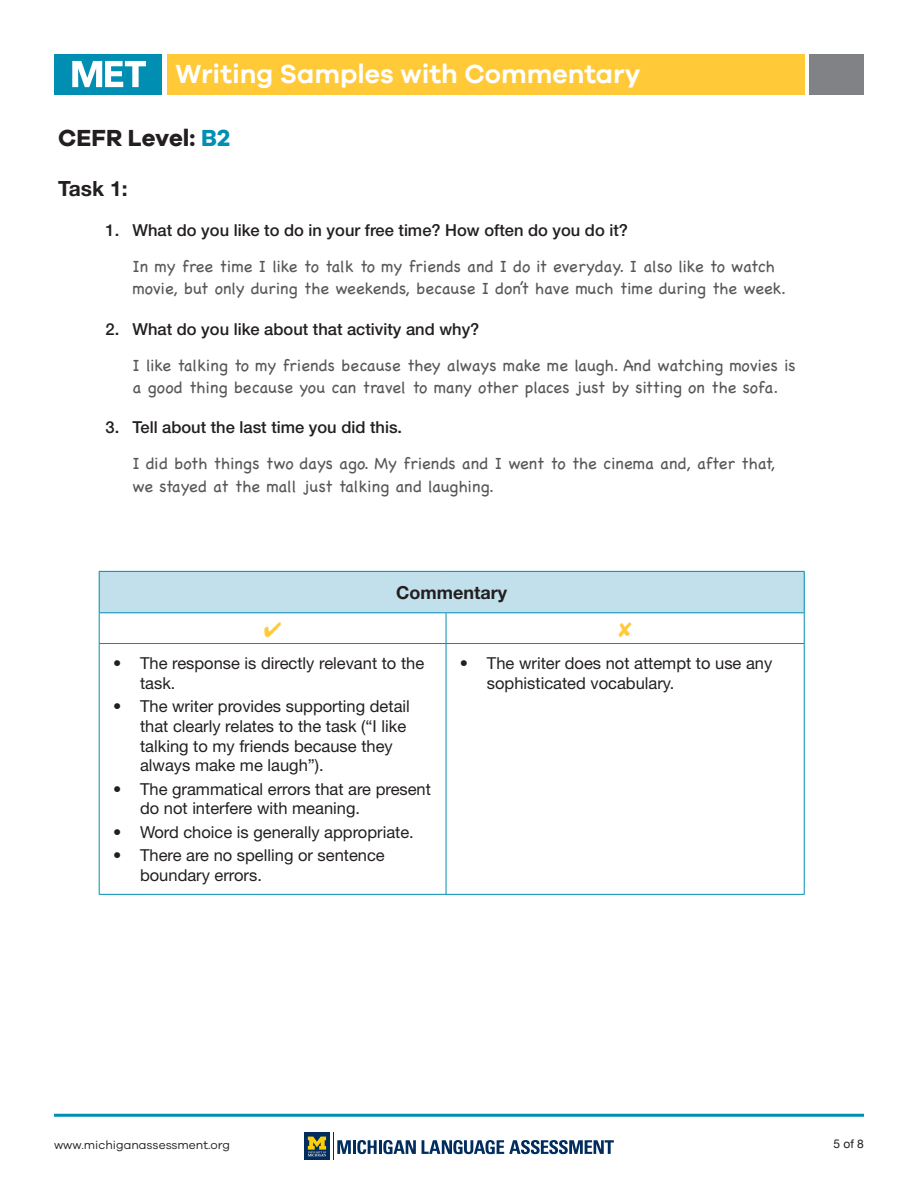
<style>
.page{position:relative;width:918px;height:1188px;background:#fff}
.page>*{position:absolute;margin:0;border:0;box-sizing:border-box;transform-origin:0 0}
.t1{font:600 27px "Galano Grotesque";color:#fff}
.t2{font:700 24px "Galano Grotesque";color:#231f20}
.t3{font:700 21px "Helvetica Neue LT Std";color:#231f20}
.t4{font:700 18px "Helvetica Neue LT Std";color:#231f20}
.t5{font:16.5px/22.5px "Chalkboard";color:#57585a}
.t6{font:16.5px/19.8px "Helvetica Neue LT Std";color:#231f20}
.t7{font:500 16.5px "Helvetica Neue LT Std";color:#231f20}
.t8{font:12px "Galano Grotesque";color:#231f20}
.t9{font:12px "Helvetica Neue";color:#231f20}
.s1{color:#008fb3}
</style>
<div class="page">
<div style="left:54px;top:54px;width:108px;height:40px;background:#008fb3"></div>
<svg style="left:304px;top:1133px;width:26px;height:27px"></svg>
<svg style="left:308px;top:1137px;width:18px;height:19px"></svg>
<hr style="left:353px;top:1140px;width:3px;height:14px;background:#002d5e">
<svg style="left:357px;top:1140px;width:20px;height:14px"></svg>
<hr style="left:379px;top:1140px;width:3px;height:14px;background:#002d5e">
<svg style="left:383px;top:1140px;width:33px;height:14px"></svg>
<svg style="left:422px;top:1140px;width:192px;height:14px"></svg>
<svg style="left:333px;top:1133px;width:18px;height:27px"></svg>
<hr style="left:54px;top:1114px;width:810px;height:3px;background:#008fb3">
<div style="left:810px;top:54px;width:54px;height:40px;background:#808285"></div>
<div style="left:167px;top:54px;width:638px;height:40px;background:#ffc938"></div>
<svg style="left:72px;top:61px;width:74px;height:26px"></svg>
<div style="left:99px;top:571px;width:705px;height:42px;background:#c1e0ec"></div>
<hr style="left:99px;top:571px;width:347px;height:1px;background:#008fb3">
<hr style="left:99px;top:572px;width:1px;height:40px;background:#008fb3">
<hr style="left:446px;top:571px;width:359px;height:1px;background:#008fb3">
<hr style="left:804px;top:572px;width:1px;height:40px;background:#008fb3">
<hr style="left:99px;top:613px;width:1px;height:30px;background:#008fb3">
<hr style="left:804px;top:613px;width:1px;height:30px;background:#008fb3">
<hr style="left:99px;top:644px;width:1px;height:250px;background:#008fb3">
<hr style="left:804px;top:644px;width:1px;height:250px;background:#008fb3">
<hr style="left:99px;top:612px;width:347px;height:1px;background:#008fb3">
<hr style="left:446px;top:612px;width:359px;height:1px;background:#008fb3">
<hr style="left:446px;top:613px;width:1px;height:30px;background:#008fb3">
<hr style="left:99px;top:643px;width:347px;height:1px;background:#008fb3">
<hr style="left:446px;top:643px;width:359px;height:1px;background:#008fb3">
<hr style="left:446px;top:644px;width:1px;height:250px;background:#008fb3">
<hr style="left:99px;top:894px;width:347px;height:1px;background:#008fb3">
<hr style="left:446px;top:894px;width:359px;height:1px;background:#008fb3">
<h1 class="t1" style="left:176px;top:58px;width:467px">Writing Samples with Commentary</h1>
<h2 class="t2" style="left:58px;top:123px;width:173px">CEFR Level: <span class="s1">B2</span></h2>
<p class="t3" style="left:58px;top:175px;width:71px">Task 1:</p>
<p class="t7" style="left:106px;top:220px;width:524px">1. What do you like to do in your free time? How often do you do it?</p>
<p class="t5" style="left:133px;top:255px;width:655px">In my free time I like to talk to my friends and I do it everyday. I also like to watch movie, but only during the weekends, because I don’t have much time during the week.</p>
<p class="t7" style="left:106px;top:319px;width:375px">2. What do you like about that activity and why?</p>
<p class="t5" style="left:133px;top:354px;width:665px">I like talking to my friends because they always make me laugh. And watching movies is a good thing because you can travel to many other places just by sitting on the sofa.</p>
<p class="t7" style="left:106px;top:417px;width:298px">3. Tell about the last time you did this.</p>
<p class="t5" style="left:133px;top:452px;width:644px">I did both things two days ago. My friends and I went to the cinema and, after that, we stayed at the mall just talking and laughing.</p>
<p class="t4" style="left:396px;top:581px;width:112px">Commentary</p>
<p class="t6" style="left:140px;top:653px;width:286px;text-indent:-27px">• The response is directly relevant to the task.</p>
<p class="t6" style="left:140px;top:696px;width:271px;text-indent:-27px">• The writer provides supporting detail that clearly relates to the task (“I like talking to my friends because they always make me laugh”).</p>
<p class="t6" style="left:140px;top:779px;width:292px;text-indent:-27px">• The grammatical errors that are present do not interfere with meaning.</p>
<p class="t6" style="left:113px;top:822px;width:302px">• Word choice is generally appropriate.</p>
<p class="t6" style="left:140px;top:845px;width:246px;text-indent:-27px">• There are no spelling or sentence boundary errors.</p>
<p class="t6" style="left:487px;top:653px;width:287px;text-indent:-27px">• The writer does not attempt to use any sophisticated vocabulary.</p>
<p class="t8" style="left:54px;top:1137px;width:178px">www.michiganassessment.org</p>
<p class="t9" style="left:834px;top:1135px;width:32px">5 of 8</p>
</div>
